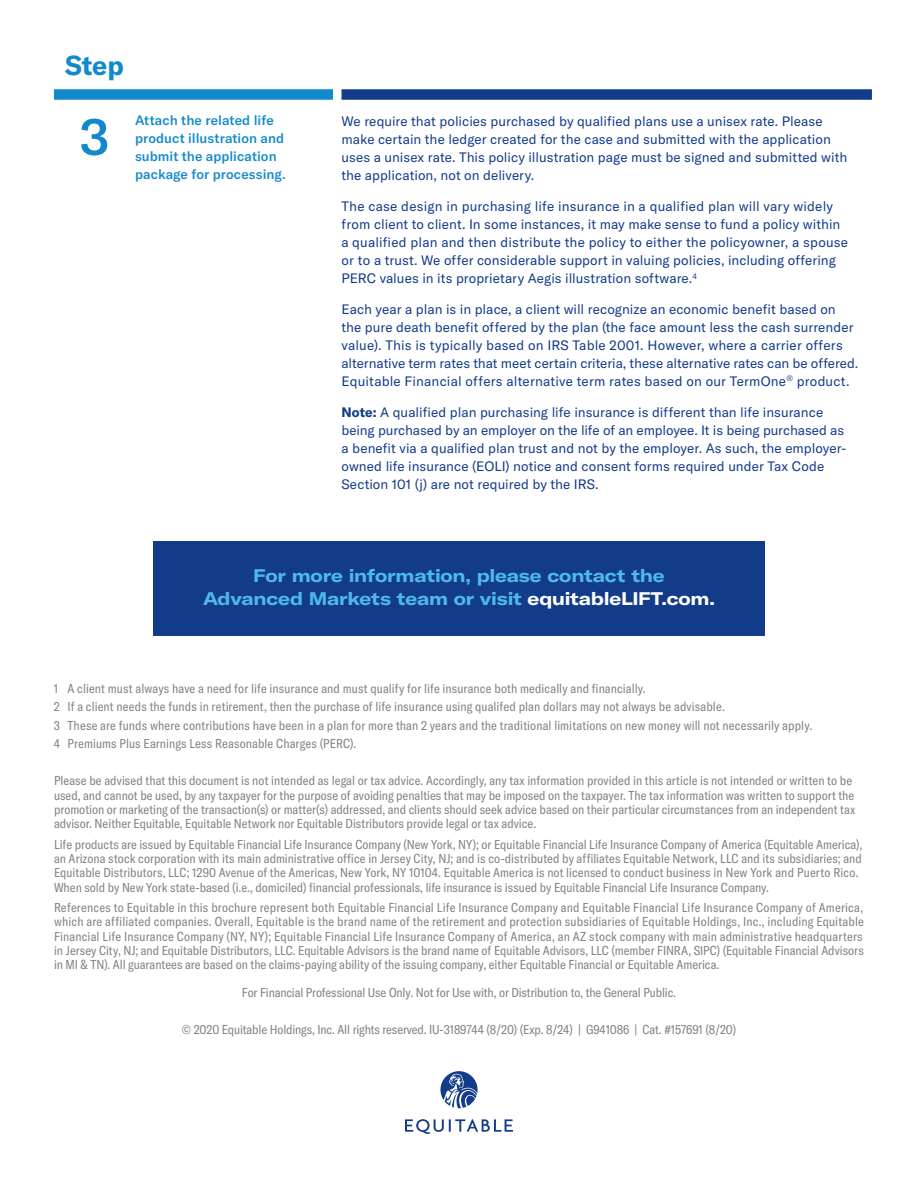
<style>
.page{position:relative;width:918px;height:1188px;background:#fff}
.page>*{position:absolute;margin:0;border:0;box-sizing:border-box;transform-origin:0 0}
.t1{font:500 51px "GT America";color:#1289cb}
.t2{font:700 27px "GT America";color:#1289cb}
.t3{font:700 expanded 18px/22.5px "GT America";letter-spacing:-.01em;color:#4eb9e9;text-align:center}
.t4{font:13.5px/18px "GT America";letter-spacing:.005em;color:#123b8a}
.t5{font:500 13.5px/18px "GT America";letter-spacing:.005em;color:#1289cb}
.t6{font:condensed 12.75px/14.2px "GT America";color:#808285}
.s1{font-weight:700}
.s2{color:#fff}
</style>
<div class="page">
<svg style="left:405px;top:1071px;width:108px;height:63px"></svg>
<div style="left:342px;top:89px;width:530px;height:11px;background:#123b8a"></div>
<div style="left:135px;top:89px;width:198px;height:11px;background:#1289cb"></div>
<div style="left:54px;top:89px;width:81px;height:11px;background:#1289cb"></div>
<div style="left:153px;top:541px;width:612px;height:95px;background:#123b8a"></div>
<h2 class="t2" style="left:65px;top:49px;width:60px">Step</h2>
<h1 class="t1" style="left:80px;top:106px;width:31px">3</h1>
<p class="t5" style="left:135px;top:111px;width:152px">Attach the related life product illustration and submit the application package for processing.</p>
<p class="t4" style="left:342px;top:113px;width:507px">We require that policies purchased by qualified plans use a unisex rate. Please make certain the ledger created for the case and submitted with the application uses a unisex rate. This policy illustration page must be signed and submitted with the application, not on delivery.</p>
<p class="t4" style="left:342px;top:197px;width:508px">The case design in purchasing life insurance in a qualified plan will vary widely from client to client. In some instances, it may make sense to fund a policy within a qualified plan and then distribute the policy to either the policyowner, a spouse or to a trust. We offer considerable support in valuing policies, including offering PERC values in its proprietary Aegis illustration software.<sup>4</sup></p>
<p class="t4" style="left:342px;top:300px;width:518px">Each year a plan is in place, a client will recognize an economic benefit based on the pure death benefit offered by the plan (the face amount less the cash surrender value). This is typically based on IRS Table 2001. However, where a carrier offers alternative term rates that meet certain criteria, these alternative rates can be offered.<br>Equitable Financial offers alternative term rates based on our TermOne<sup>®</sup> product.</p>
<p class="t4" style="left:342px;top:403px;width:507px"><span class="s1">Note:</span> A qualified plan purchasing life insurance is different than life insurance being purchased by an employer on the life of an employee. It is being purchased as a benefit via a qualified plan trust and not by the employer. As such, the employer&shy;owned life insurance (EOLI) notice and consent forms required under Tax Code Section 101 (j) are not required by the IRS.</p>
<h3 class="t3" style="left:203px;top:565px;width:513px">For more information, please contact the<br>Advanced Markets team or visit <span class="s2">equitableLIFT.com.</span></h3>
<p class="t6" style="left:54px;top:679px;width:760px;line-height:18.5px">1 A client must always have a need for life insurance and must qualify for life insurance both medically and financially.<br>2 If a client needs the funds in retirement, then the purchase of life insurance using qualifed plan dollars may not always be advisable.<br>3 These are funds where contributions have been in a plan for more than 2 years and the traditional limitations on new money will not necessarily apply.<br>4 Premiums Plus Earnings Less Reasonable Charges (PERC).</p>
<p class="t6" style="left:54px;top:774px;width:803px">Please be advised that this document is not intended as legal or tax advice. Accordingly, any tax information provided in this article is not intended or written to be used, and cannot be used, by any taxpayer for the purpose of avoiding penalties that may be imposed on the taxpayer. The tax information was written to support the promotion or marketing of the transaction(s) or matter(s) addressed, and clients should seek advice based on their particular circumstances from an independent tax advisor. Neither Equitable, Equitable Network nor Equitable Distributors provide legal or tax advice.</p>
<p class="t6" style="left:54px;top:837px;width:810px">Life products are issued by Equitable Financial Life Insurance Company (New York, NY); or Equitable Financial Life Insurance Company of America (Equitable America), an Arizona stock corporation with its main administrative office in Jersey City, NJ; and is co-distributed by affiliates Equitable Network, LLC and its subsidiaries; and Equitable Distributors, LLC; 1290 Avenue of the Americas, New York, NY 10104. Equitable America is not licensed to conduct business in New York and Puerto Rico.<br>When sold by New York state-based (i.e., domiciled) financial professionals, life insurance is issued by Equitable Financial Life Insurance Company.</p>
<p class="t6" style="left:54px;top:901px;width:812px;text-align:justify">References to Equitable in this brochure represent both Equitable Financial Life Insurance Company and Equitable Financial Life Insurance Company of America, which are affiliated companies. Overall, Equitable is the brand name of the retirement and protection subsidiaries of Equitable Holdings, Inc., including Equitable Financial Life Insurance Company (NY, NY); Equitable Financial Life Insurance Company of America, an AZ stock company with main administrative headquarters in Jersey City, NJ; and Equitable Distributors, LLC. Equitable Advisors is the brand name of Equitable Advisors, LLC (member FINRA, SIPC) (Equitable Financial Advisors in MI &amp; TN). All guarantees are based on the claims-paying ability of the issuing company, either Equitable Financial or Equitable America.</p>
<p class="t6" style="left:242px;top:986px;width:436px">For Financial Professional Use Only. Not for Use with, or Distribution to, the General Public.</p>
<p class="t6" style="left:182px;top:1023px;width:556px">© 2020 Equitable Holdings, Inc. All rights reserved. IU-3189744 (8/20) (Exp. 8/24) | G941086 | Cat. #157691 (8/20)</p>
</div>
